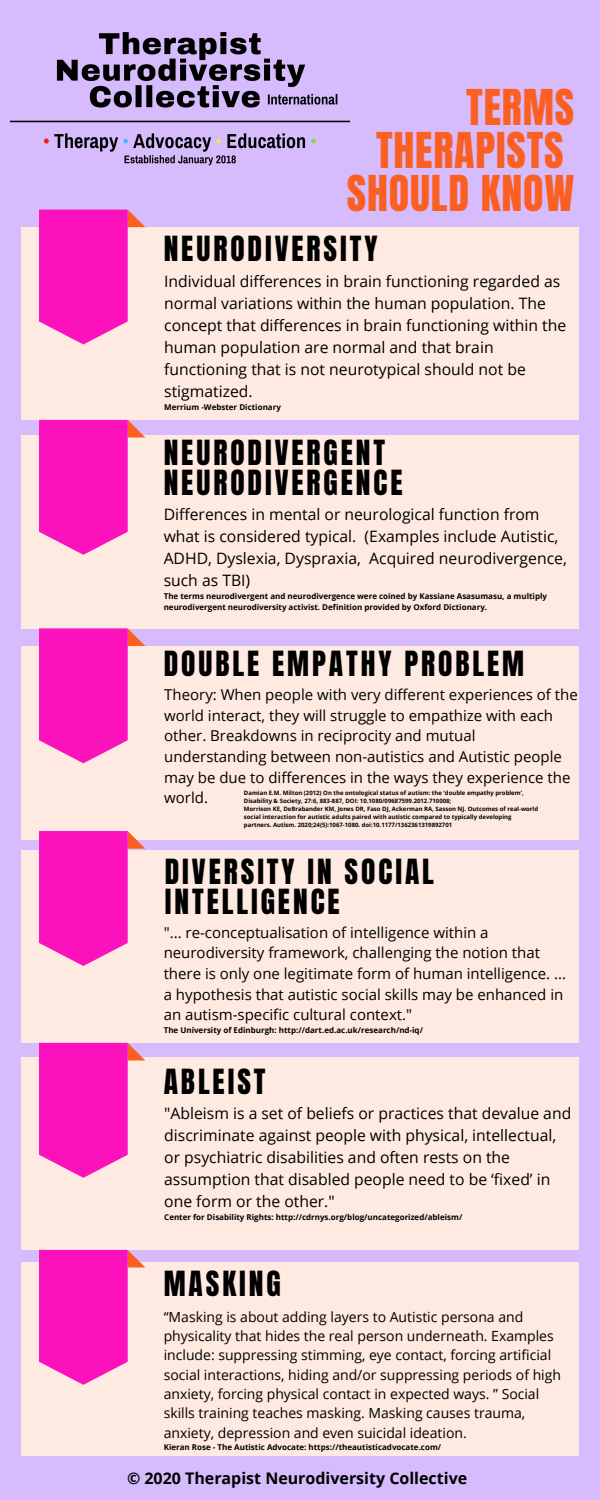
<style>
.page{position:relative;width:600px;height:1500px;background:#d7bcfd}
.page>*{position:absolute;margin:0;border:0;box-sizing:border-box;transform-origin:0 0}
.t1{font:42px/42.8px "Anton";letter-spacing:.02em;color:#fc5f22;text-align:right}
.t2{font:29.5px/30px "Anton";letter-spacing:.1em;color:#000}
.t3{font:700 16px "Open Sans";color:#000}
.t4{font:15.7px/22px "Open Sans";color:#000}
.t5{font:15px/20.7px "Open Sans";color:#000}
.t6{font:14px/19.3px "Open Sans";color:#000}
.t7{font:700 8px/10.7px "Open Sans";color:#000}
.t8{font:700 6px/8px "Open Sans";color:#000}
</style>
<div class="page">
<div style="left:21px;top:227px;width:557px;height:193px;background:#feeae1"></div>
<div style="left:21px;top:436px;width:557px;height:192px;background:#feeae1"></div>
<div style="left:21px;top:646px;width:558px;height:193px;background:#feeae1"></div>
<div style="left:21px;top:850px;width:558px;height:193px;background:#feeae1"></div>
<div style="left:21px;top:1057px;width:558px;height:193px;background:#feeae1"></div>
<div style="left:21px;top:1263px;width:558px;height:192px;background:#feeae1"></div>
<svg style="left:40px;top:322px;width:87px;height:22px"></svg>
<svg style="left:39px;top:420px;width:106px;height:135px"></svg>
<svg style="left:39px;top:628px;width:106px;height:135px"></svg>
<svg style="left:39px;top:831px;width:106px;height:135px"></svg>
<svg style="left:39px;top:1043px;width:106px;height:135px"></svg>
<svg style="left:39px;top:1250px;width:106px;height:135px"></svg>
<img style="left:10px;top:32px;width:341px;height:290px">
<h1 class="t1" style="left:347px;top:87px;width:229px">TERMS<br>THERAPISTS<br>SHOULD KNOW</h1>
<h2 class="t2" style="left:164px;top:234px;width:215px">NEURODIVERSITY</h2>
<p class="t4" style="left:164px;top:270px;width:404px">Individual differences in brain functioning regarded as normal variations within the human population. The concept that differences in brain functioning within the human population are normal and that brain functioning that is not neurotypical should not be stigmatized.</p>
<p class="t7" style="left:164px;top:402px;width:118px">Merrium -Webster Dictionary</p>
<h2 class="t2" style="left:164px;top:438px;width:240px">NEURODIVERGENT<br>NEURODIVERGENCE</h2>
<p class="t4" style="left:164px;top:503px;width:405px">Differences in mental or neurological function from what is considered typical. (Examples include Autistic, ADHD, Dyslexia, Dyspraxia, Acquired neurodivergence, such as TBI)</p>
<p class="t7" style="left:164px;top:591px;width:385px">The terms neurodivergent and neurodivergence were coined by Kassiane Asasumasu, a multiply neurodivergent neurodiversity activist. Definition provided by Oxford Dictionary.</p>
<h2 class="t2" style="left:164px;top:649px;width:362px">DOUBLE EMPATHY PROBLEM</h2>
<p class="t5" style="left:164px;top:684px;width:415px">Theory: When people with very different experiences of the world interact, they will struggle to empathize with each other. Breakdowns in reciprocity and mutual understanding between non-autistics and Autistic people may be due to differences in the ways they experience the world.</p>
<p class="t8" style="left:244px;top:789px;width:296px">Damian E.M. Milton (2012) On the ontological status of autism: the ‘double empathy problem’, Disability &amp; Society, 27:6, 883-887, DOI: 10.1080/09687599.2012.710008;<br>Morrison KE, DeBrabander KM, Jones DR, Faso DJ, Ackerman RA, Sasson NJ. Outcomes of real-world social interaction for autistic adults paired with autistic compared to typically developing partners. Autism. 2020;24(5):1067-1080. doi:10.1177/1362361319892701</p>
<h2 class="t2" style="left:165px;top:857px;width:271px">DIVERSITY IN SOCIAL<br>INTELLIGENCE</h2>
<p class="t5" style="left:164px;top:921px;width:404px">"... re-conceptualisation of intelligence within a neurodiversity framework, challenging the notion that there is only one legitimate form of human intelligence. ... a hypothesis that autistic social skills may be enhanced in an autism-specific cultural context."</p>
<p class="t7" style="left:164px;top:1024px;width:261px">The University of Edinburgh: http://dart.ed.ac.uk/research/nd-iq/</p>
<h2 class="t2" style="left:164px;top:1067px;width:103px">ABLEIST</h2>
<p class="t4" style="left:164px;top:1101px;width:409px">"Ableism is a set of beliefs or practices that devalue and discriminate against people with physical, intellectual, or psychiatric disabilities and often rests on the assumption that disabled people need to be ‘fixed’ in one form or the other."</p>
<p class="t7" style="left:164px;top:1211px;width:300px">Center for Disability Rights: http://cdrnys.org/blog/uncategorized/ableism/</p>
<h2 class="t2" style="left:164px;top:1269px;width:119px">MASKING</h2>
<p class="t6" style="left:164px;top:1306px;width:399px">“Masking is about adding layers to Autistic persona and physicality that hides the real person underneath. Examples include: suppressing stimming, eye contact, forcing artificial social interactions, hiding and/or suppressing periods of high anxiety, forcing physical contact in expected ways. ” Social skills training teaches masking. Masking causes trauma, anxiety, depression and even suicidal ideation.</p>
<p class="t7" style="left:164px;top:1442px;width:279px">Kieran Rose - The Autistic Advocate: https://theautisticadvocate.com/</p>
<p class="t3" style="left:127px;top:1467px;width:342px">© 2020 Therapist Neurodiversity Collective</p>
</div>
